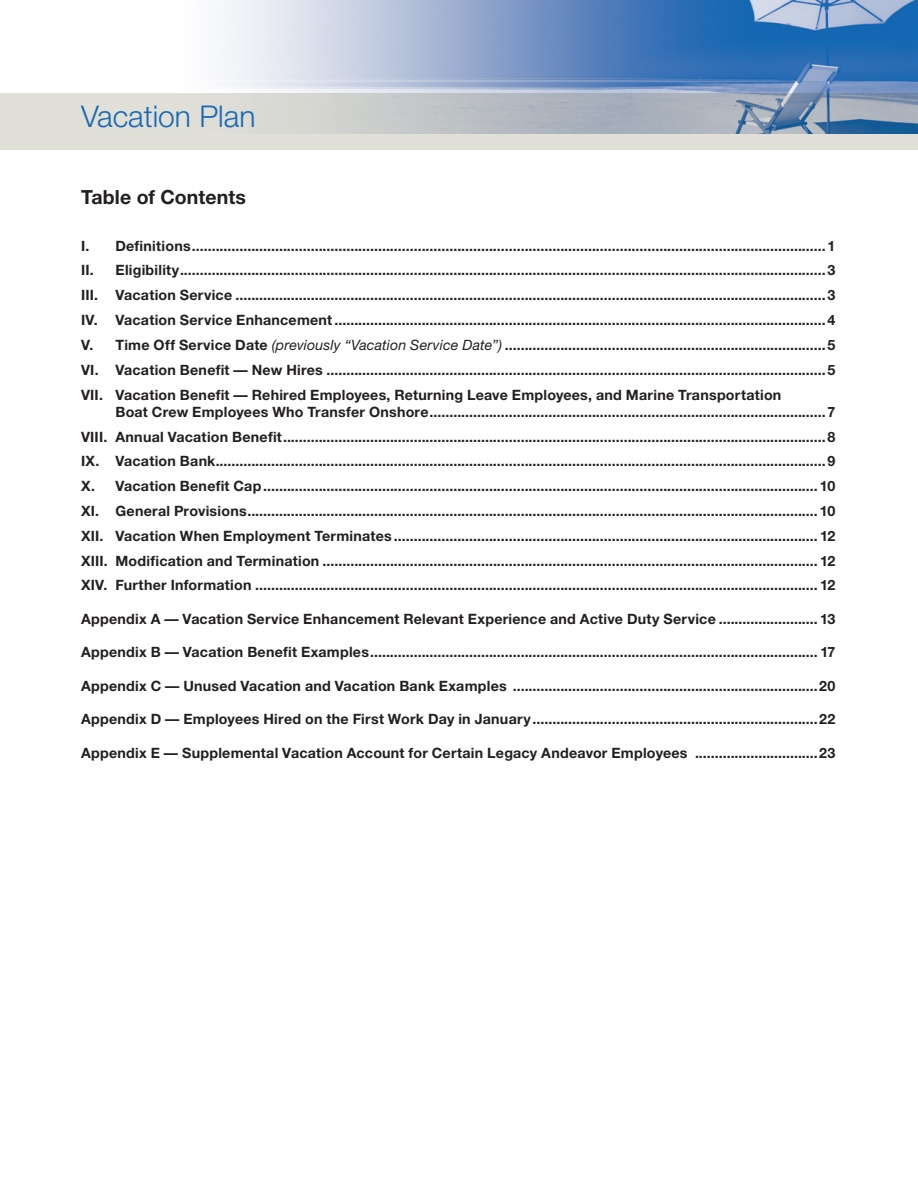
<style>
.page{position:relative;width:918px;height:1188px;background:#fff}
.page>*{position:absolute;margin:0;border:0;box-sizing:border-box;transform-origin:0 0}
.t1{font:300 30px "Helvetica Neue";color:#1768b4}
.TOC_Head{font:700 19.5px "Helvetica Neue";letter-spacing:.005em;color:#231f20}
.TOC_L1{font:700 14.25px/17.2px "Helvetica Neue";letter-spacing:.015em;color:#231f20}
.s1{font-weight:400;font-style:italic}
</style>
<div class="page">
<div style="left:0;top:93px;width:918px;height:57px;background:#e1e0d8"></div>
<img style="left:228px;top:0;width:690px;height:133px">
<h1 class="t1" style="left:81px;top:98px;width:176px">Vacation Plan</h1>
<p class="TOC_Head" style="left:81px;top:185px;width:167px">Table of Contents</p>
<p class="TOC_L1" style="left:81px;top:237px;width:756px">I. Definitions................................................................................................................................................................1</p>
<p class="TOC_L1" style="left:81px;top:261px;width:756px">II. Eligibility...................................................................................................................................................................3</p>
<p class="TOC_L1" style="left:81px;top:286px;width:756px">III. Vacation Service .....................................................................................................................................................3</p>
<p class="TOC_L1" style="left:81px;top:311px;width:756px">IV. Vacation Service Enhancement ............................................................................................................................4</p>
<p class="TOC_L1" style="left:81px;top:336px;width:756px">V. Time Off Service Date <span class="s1">(previously “Vacation Service Date”)</span> .................................................................................5</p>
<p class="TOC_L1" style="left:81px;top:361px;width:756px">VI. Vacation Benefit — New Hires ..............................................................................................................................5</p>
<p class="TOC_L1" style="left:116px;top:386px;width:721px;text-indent:-34px">VII. Vacation Benefit — Rehired Employees, Returning Leave Employees, and Marine Transportation<br>Boat Crew Employees Who Transfer Onshore....................................................................................................7</p>
<p class="TOC_L1" style="left:81px;top:428px;width:756px">VIII. Annual Vacation Benefit.........................................................................................................................................8</p>
<p class="TOC_L1" style="left:81px;top:452px;width:756px">IX. Vacation Bank..........................................................................................................................................................9</p>
<p class="TOC_L1" style="left:81px;top:477px;width:756px">X. Vacation Benefit Cap............................................................................................................................................ 10</p>
<p class="TOC_L1" style="left:81px;top:502px;width:756px">XI. General Provisions................................................................................................................................................ 10</p>
<p class="TOC_L1" style="left:81px;top:527px;width:756px">XII. Vacation When Employment Terminates ........................................................................................................... 12</p>
<p class="TOC_L1" style="left:81px;top:552px;width:756px">XIII. Modification and Termination ............................................................................................................................. 12</p>
<p class="TOC_L1" style="left:81px;top:576px;width:756px">XIV. Further Information .............................................................................................................................................. 12</p>
<p class="TOC_L1" style="left:81px;top:610px;width:756px">Appendix A — Vacation Service Enhancement Relevant Experience and Active Duty Service ......................... 13</p>
<p class="TOC_L1" style="left:81px;top:643px;width:756px">Appendix B — Vacation Benefit Examples................................................................................................................. 17</p>
<p class="TOC_L1" style="left:81px;top:677px;width:756px">Appendix C — Unused Vacation and Vacation Bank Examples .............................................................................20</p>
<p class="TOC_L1" style="left:81px;top:710px;width:756px">Appendix D — Employees Hired on the First Work Day in January ........................................................................22</p>
<p class="TOC_L1" style="left:81px;top:744px;width:756px">Appendix E — Supplemental Vacation Account for Certain Legacy Andeavor Employees ...............................23</p>
</div>
